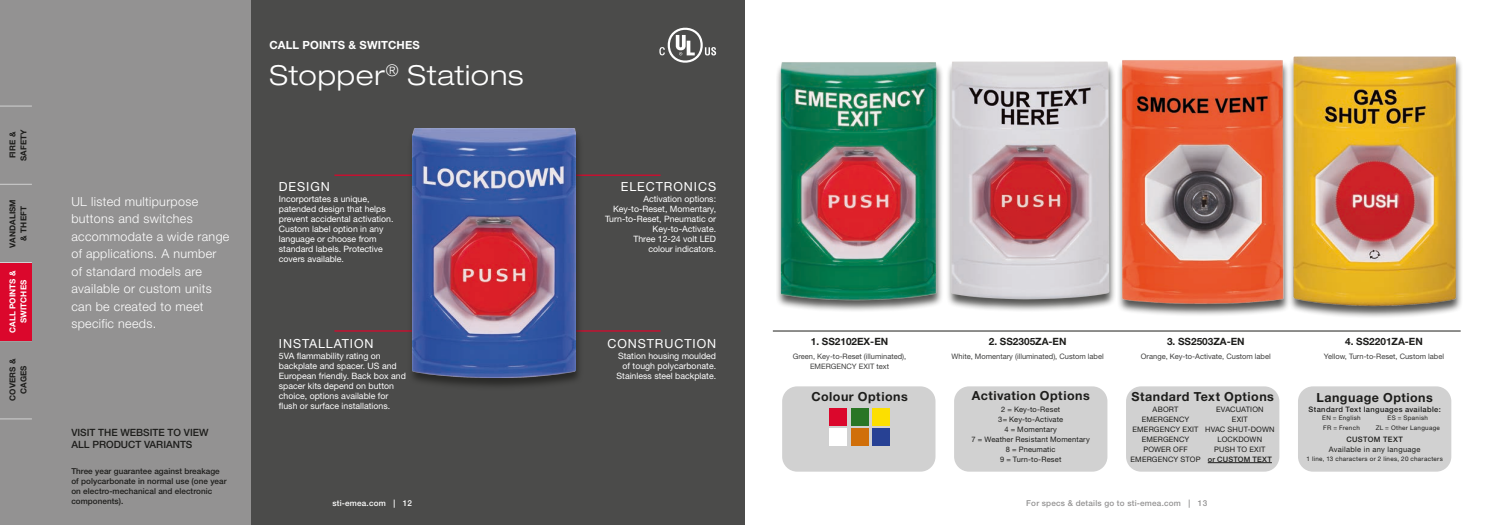
<style>
.page{position:relative;width:1489px;height:525px;background:#fff}
.page>*{position:absolute;margin:0;border:0;box-sizing:border-box;transform-origin:0 0}
.STI_Head_1_Lt_Ext-_2{font:300 expanded 27.5px "Helvetica Neue LT Std";letter-spacing:.025em;color:#fff}
.STI_Body1_BIG_-_10pt{font:300 12.5px/17.5px "Helvetica Neue LT Std";letter-spacing:.025em;color:#fff}
.STI_Head_1_Lt_Ext-_2-2{font:700 12.5px "Helvetica Neue LT Std";letter-spacing:.04em;color:#1d1d1b}
.STI_Head_2_Reg-_10pt{font:12.5px "Helvetica Neue LT Std";letter-spacing:.075em;color:#fff}
.STI_Head_3_BD_allcap{font:700 11.25px "Helvetica Neue LT Std";letter-spacing:.01em;color:#fff}
.STI_Body2_Head_BD{font:700 10px "Helvetica Neue LT Std";color:#1d1d1b}
.t1{font:500 10px "Helvetica Neue LT Std";color:#1d1d1b}
.STI_Body2_Reg_-_7pt{font:8.75px/10px "Helvetica Neue LT Std";color:#fff;text-align:right}
.STI_Footer_MED_-_6_5{font:500 8.12px/10px "Helvetica Neue LT Std";letter-spacing:.005em;color:#1d1d1b}
.STI_Head_3_BD_allcap-2{font:700 8.12px/11.1px "Helvetica Neue LT Std";letter-spacing:.01em;color:#1d1d1b;text-align:center}
.t2{font:500 8.12px "Helvetica Neue LT Std";letter-spacing:.025em;color:#939292}
.STI_Head_3_BD_allcap-3{font:700 8.12px/11.1px "Helvetica Neue LT Std";letter-spacing:.01em;color:#fff;text-align:center}
.t3{font:500 8.12px "Helvetica Neue LT Std";letter-spacing:.025em;color:#fff}
.STI_Head_1_Lt_Ext-_2-3{font:7.5px/10px "Helvetica Neue LT Std";letter-spacing:.02em;color:#1d1d1b;text-align:center}
.STI_Body2_Reg_-_7pt-2{font:7.5px/10px "Helvetica Neue LT Std";color:#3d3d3c;text-align:center}
.STI_Head_1_Lt_Ext-_2-4{font:7.5px/10px "Helvetica Neue LT Std";letter-spacing:.045em;color:#1d1d1b;text-align:center}
.STI_Head_1_Lt_Ext-_2-5{font:500 7.5px "Helvetica Neue LT Std";letter-spacing:.05em;color:#1d1d1b}
.STI_Head_1_Lt_Ext-_2-6{font:6.25px/10px "Helvetica Neue LT Std";letter-spacing:.045em;color:#1d1d1b}
.s1{font-weight:500}
</style>
<div class="page">
<div style="left:250px;top:0;width:494px;height:524px;background:#4b4b4a"></div>
<div style="left:0;top:0;width:250px;height:524px;background:#939292"></div>
<hr style="left:334px;top:330px;width:182px;height:1px;background:#db072c">
<hr style="left:531px;top:330px;width:129px;height:1px;background:#db072c">
<hr style="left:334px;top:174px;width:138px;height:2px;background:#db072c">
<hr style="left:507px;top:174px;width:153px;height:2px;background:#db072c">
<div style="left:407px;top:129px;width:176px;height:262px;background:#1d1d1b;opacity:.75"></div>
<img style="left:412px;top:128px;width:163px;height:249px">
<svg style="left:659px;top:28px;width:57px;height:35px"></svg>
<div style="left:775px;top:63px;width:169px;height:250px;background:#1d1d1b;opacity:.75"></div>
<img style="left:775px;top:61px;width:332px;height:246px">
<hr style="left:772px;top:330px;width:688px;height:1px;background:#1d1d1b">
<div style="left:1116px;top:60px;width:174px;height:257px;background:#1d1d1b;opacity:.75"></div>
<img style="left:1116px;top:56px;width:340px;height:254px">
<div style="left:946px;top:62px;width:170px;height:250px;background:#1d1d1b;opacity:.75"></div>
<hr style="left:0;top:340px;width:32px;height:1px;background:#d1d1d1">
<hr style="left:0;top:418px;width:32px;height:1px;background:#d1d1d1">
<div style="left:0;top:263px;width:32px;height:77px;background:#db072c"></div>
<hr style="left:0;top:262px;width:32px;height:1px;background:#d1d1d1">
<hr style="left:0;top:184px;width:32px;height:1px;background:#d1d1d1">
<hr style="left:0;top:106px;width:32px;height:1px;background:#d1d1d1">
<div style="left:1288px;top:57px;width:175px;height:261px;background:#1d1d1b;opacity:.75"></div>
<div style="left:782px;top:386px;width:153px;height:85px;background:#d1d1d1;border-radius:15px"></div>
<div style="left:954px;top:386px;width:153px;height:85px;background:#d1d1d1;border-radius:15px"></div>
<div style="left:1297px;top:386px;width:154px;height:85px;background:#d1d1d1;border-radius:15px"></div>
<div style="left:1125px;top:386px;width:154px;height:85px;background:#d1d1d1;border-radius:15px"></div>
<div style="left:829px;top:428px;width:18px;height:18px;background:#fff"></div>
<div style="left:850px;top:428px;width:18px;height:18px;background:#d06f0a"></div>
<div style="left:829px;top:407px;width:18px;height:18px;background:#db072c"></div>
<div style="left:850px;top:407px;width:18px;height:18px;background:#297625"></div>
<div style="left:872px;top:407px;width:17px;height:18px;background:#fcdf00"></div>
<div style="left:872px;top:428px;width:17px;height:18px;background:#274194"></div>
<hr style="left:1207px;top:462px;width:64px;height:1px;background:#1d1d1b">
<p class="STI_Head_3_BD_allcap-2" style="left:7px;top:161px;width:33px;rotate:-90deg">FIRE &amp;<br>SAFETY</p>
<p class="STI_Head_3_BD_allcap-2" style="left:7px;top:247px;width:50px;rotate:-90deg">VANDALISM &amp; THEFT</p>
<p class="STI_Head_3_BD_allcap-3" style="left:7px;top:333px;width:64px;rotate:-90deg">CALL POINTS &amp;<br>SWITCHES</p>
<p class="STI_Head_3_BD_allcap-2" style="left:7px;top:401px;width:44px;rotate:-90deg">COVERS &amp;<br>CAGES</p>
<p class="STI_Body1_BIG_-_10pt" style="left:71px;top:192px;width:159px">UL listed multipurpose buttons and switches accommodate a wide range of applications. A number of standard models are available or custom units can be created to meet specific needs.</p>
<p class="t1" style="left:71px;top:426px;width:139px">VISIT THE WEBSITE TO VIEW</p>
<p class="t1" style="left:71px;top:438px;width:122px">ALL PRODUCT VARIANTS</p>
<p class="STI_Footer_MED_-_6_5" style="left:71px;top:465px;width:157px">Three year guarantee against breakage of polycarbonate in normal use (one year on electro-mechanical and electronic components).</p>
<p class="STI_Head_3_BD_allcap" style="left:269px;top:38px;width:152px">CALL POINTS &amp; SWITCHES</p>
<p class="STI_Head_1_Lt_Ext-_2" style="left:269px;top:59px;width:256px">Stopper<sup>®</sup> Stations</p>
<p class="STI_Head_2_Reg-_10pt" style="left:279px;top:178px;width:52px">DESIGN</p>
<p class="STI_Body2_Reg_-_7pt" style="left:279px;top:193px;width:116px;text-align:left">Incorportates a unique, patended design that helps prevent accidental activation.<br>Custom label option in any language or choose from standard labels. Protective covers available.</p>
<p class="STI_Head_2_Reg-_10pt" style="left:279px;top:335px;width:96px">INSTALLATION</p>
<p class="STI_Body2_Reg_-_7pt" style="left:279px;top:350px;width:128px;text-align:left">5VA flammability rating on backplate and spacer. US and<br>European friendly. Back box and spacer kits depend on button choice, options available for flush or surface installations.</p>
<p class="t3" style="left:332px;top:498px;width:81px">sti-emea.com | 12</p>
<p class="STI_Head_2_Reg-_10pt" style="left:620px;top:178px;width:97px">ELECTRONICS</p>
<p class="STI_Body2_Reg_-_7pt" style="left:605px;top:193px;width:113px">Activation options:<br>Key-to-Reset, Momentary,<br>Turn-to-Reset, Pneumatic or<br>Key-to-Activate.<br>Three 12-24 volt LED<br>colour indicators.</p>
<p class="STI_Head_2_Reg-_10pt" style="left:607px;top:335px;width:110px">CONSTRUCTION</p>
<p class="STI_Body2_Reg_-_7pt" style="left:616px;top:350px;width:101px">Station housing moulded of tough polycarbonate.<br>Stainless steel backplate.</p>
<p class="STI_Body2_Head_BD" style="left:810px;top:335px;width:79px">1. SS2102EX-EN</p>
<p class="STI_Body2_Reg_-_7pt-2" style="left:792px;top:351px;width:115px">Green, Key-to-Reset (illuminated),<br>EMERGENCY EXIT text</p>
<p class="STI_Body2_Head_BD" style="left:988px;top:335px;width:79px">2. SS2305ZA-EN</p>
<p class="STI_Body2_Reg_-_7pt-2" style="left:951px;top:351px;width:154px">White, Momentary (illuminated), Custom label</p>
<p class="STI_Body2_Head_BD" style="left:1166px;top:335px;width:79px">3. SS2503ZA-EN</p>
<p class="STI_Body2_Reg_-_7pt-2" style="left:1140px;top:351px;width:131px">Orange, Key-to-Activate, Custom label</p>
<p class="STI_Body2_Head_BD" style="left:1344px;top:335px;width:79px">4. SS2201ZA-EN</p>
<p class="STI_Body2_Reg_-_7pt-2" style="left:1323px;top:351px;width:122px">Yellow, Turn-to-Reset, Custom label</p>
<p class="STI_Head_1_Lt_Ext-_2-2" style="left:811px;top:389px;width:98px">Colour Options</p>
<p class="STI_Head_1_Lt_Ext-_2-2" style="left:971px;top:388px;width:119px">Activation Options</p>
<p class="STI_Head_1_Lt_Ext-_2-2" style="left:1131px;top:389px;width:144px">Standard Text Options</p>
<p class="STI_Head_1_Lt_Ext-_2-2" style="left:1316px;top:389px;width:118px">Language Options</p>
<p class="STI_Head_1_Lt_Ext-_2-3" style="left:971px;top:404px;width:120px">2 = Key-to-Reset<br>3= Key-to-Activate<br>4 = Momentary<br>7 = Weather Resistant Momentary<br>8 = Pneumatic<br>9 = Turn-to-Reset</p>
<p class="STI_Head_1_Lt_Ext-_2-3" style="left:1130px;top:404px;width:71px">ABORT<br>EMERGENCY<br>EMERGENCY EXIT<br>EMERGENCY<br>POWER OFF<br>EMERGENCY STOP</p>
<p class="STI_Head_1_Lt_Ext-_2-3" style="left:1204px;top:404px;width:71px">EVACUATION<br>EXIT<br>HVAC SHUT-DOWN<br>LOCKDOWN<br>PUSH TO EXIT<br><span class="s1">or CUSTOM TEXT</span></p>
<p class="STI_Head_1_Lt_Ext-_2-5" style="left:1308px;top:404px;width:134px">Standard Text languages available:</p>
<p class="STI_Head_1_Lt_Ext-_2-6" style="left:1322px;top:412px;width:40px">EN = English<br>FR = French</p>
<p class="STI_Head_1_Lt_Ext-_2-6" style="left:1375px;top:412px;width:66px;text-align:center">ES = Spanish<br>ZL = Other Language</p>
<p class="STI_Head_1_Lt_Ext-_2-4" style="left:1328px;top:434px;width:93px"><span class="s1">CUSTOM TEXT<br></span>Available in any language</p>
<p class="STI_Head_1_Lt_Ext-_2-6" style="left:1306px;top:453px;width:138px">1 line, 13 characters or 2 lines, 20 characters</p>
<p class="t2" style="left:1026px;top:498px;width:182px">For specs &amp; details go to sti-emea.com | 13</p>
</div>
